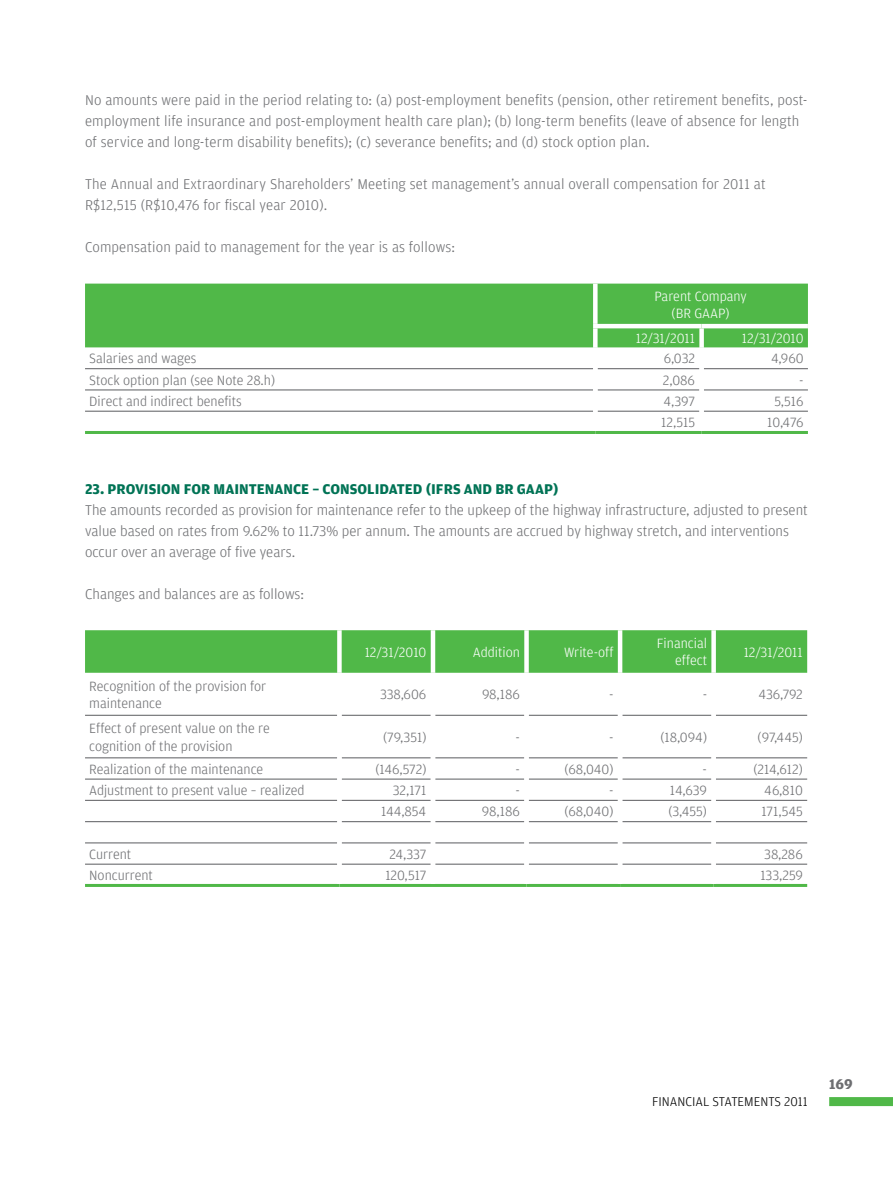
<style>
.page{position:relative;width:893px;height:1191px;background:#fff}
.page>*{position:absolute;margin:0;border:0;box-sizing:border-box;transform-origin:0 0}
.t1{font:300 15px/21px "Amplitude";letter-spacing:.01em;color:#6d6e71}
.t2{font:700 15px "Amplitude";color:#007355}
.t3{font:700 15px "Amplitude";color:#6d6e71}
.t4{font:300 14.25px/17.1px "Amplitude";color:#6d6e71}
.t5{font:300 14.25px/17.1px "Amplitude";color:#fff;text-align:center}
.t6{font:300 13.5px "Amplitude";color:#000}
</style>
<div class="page">
<div style="left:829px;top:1097px;width:64px;height:9px;background:#50b848"></div>
<div style="left:85px;top:284px;width:723px;height:63px;background:#50b848"></div>
<div style="left:593px;top:284px;width:5px;height:40px;background:#fff"></div>
<div style="left:593px;top:328px;width:5px;height:19px;background:#fff"></div>
<div style="left:699px;top:328px;width:5px;height:19px;background:#fff"></div>
<hr style="left:593px;top:324px;width:109px;height:4px;background:#fff">
<hr style="left:702px;top:324px;width:106px;height:4px;background:#fff">
<hr style="left:85px;top:431px;width:510px;height:3px;background:#50b848">
<hr style="left:595px;top:431px;width:107px;height:3px;background:#50b848">
<hr style="left:702px;top:431px;width:106px;height:3px;background:#50b848">
<hr style="left:85px;top:368px;width:508px;height:1px;background:#6d6e71">
<hr style="left:598px;top:368px;width:101px;height:1px;background:#6d6e71">
<hr style="left:704px;top:368px;width:104px;height:1px;background:#6d6e71">
<hr style="left:85px;top:389px;width:508px;height:1px;background:#6d6e71">
<hr style="left:598px;top:389px;width:101px;height:1px;background:#6d6e71">
<hr style="left:704px;top:389px;width:104px;height:1px;background:#6d6e71">
<hr style="left:85px;top:410px;width:508px;height:2px;background:#6d6e71">
<hr style="left:598px;top:410px;width:101px;height:2px;background:#6d6e71">
<hr style="left:704px;top:410px;width:104px;height:2px;background:#6d6e71">
<div style="left:85px;top:630px;width:722px;height:43px;background:#50b848"></div>
<hr style="left:85px;top:884px;width:254px;height:3px;background:#50b848">
<hr style="left:339px;top:884px;width:94px;height:3px;background:#50b848">
<hr style="left:433px;top:884px;width:93px;height:3px;background:#50b848">
<hr style="left:526px;top:884px;width:94px;height:3px;background:#50b848">
<hr style="left:620px;top:884px;width:94px;height:3px;background:#50b848">
<hr style="left:714px;top:884px;width:93px;height:3px;background:#50b848">
<hr style="left:85px;top:714px;width:252px;height:2px;background:#6d6e71">
<hr style="left:342px;top:714px;width:89px;height:2px;background:#6d6e71">
<hr style="left:435px;top:714px;width:89px;height:2px;background:#6d6e71">
<hr style="left:529px;top:714px;width:89px;height:2px;background:#6d6e71">
<hr style="left:622px;top:714px;width:89px;height:2px;background:#6d6e71">
<hr style="left:716px;top:714px;width:91px;height:2px;background:#6d6e71">
<hr style="left:85px;top:757px;width:252px;height:1px;background:#6d6e71">
<hr style="left:342px;top:757px;width:89px;height:1px;background:#6d6e71">
<hr style="left:435px;top:757px;width:89px;height:1px;background:#6d6e71">
<hr style="left:529px;top:757px;width:89px;height:1px;background:#6d6e71">
<hr style="left:622px;top:757px;width:89px;height:1px;background:#6d6e71">
<hr style="left:716px;top:757px;width:91px;height:1px;background:#6d6e71">
<hr style="left:85px;top:778px;width:252px;height:1px;background:#6d6e71">
<hr style="left:342px;top:778px;width:89px;height:1px;background:#6d6e71">
<hr style="left:435px;top:778px;width:89px;height:1px;background:#6d6e71">
<hr style="left:529px;top:778px;width:89px;height:1px;background:#6d6e71">
<hr style="left:622px;top:778px;width:89px;height:1px;background:#6d6e71">
<hr style="left:716px;top:778px;width:91px;height:1px;background:#6d6e71">
<hr style="left:85px;top:800px;width:252px;height:1px;background:#6d6e71">
<hr style="left:342px;top:800px;width:89px;height:1px;background:#6d6e71">
<hr style="left:435px;top:800px;width:89px;height:1px;background:#6d6e71">
<hr style="left:529px;top:800px;width:89px;height:1px;background:#6d6e71">
<hr style="left:622px;top:800px;width:89px;height:1px;background:#6d6e71">
<hr style="left:716px;top:800px;width:91px;height:1px;background:#6d6e71">
<hr style="left:85px;top:821px;width:252px;height:1px;background:#6d6e71">
<hr style="left:342px;top:821px;width:89px;height:1px;background:#6d6e71">
<hr style="left:435px;top:821px;width:89px;height:1px;background:#6d6e71">
<hr style="left:529px;top:821px;width:89px;height:1px;background:#6d6e71">
<hr style="left:622px;top:821px;width:89px;height:1px;background:#6d6e71">
<hr style="left:716px;top:821px;width:91px;height:1px;background:#6d6e71">
<hr style="left:85px;top:842px;width:252px;height:1px;background:#6d6e71">
<hr style="left:342px;top:842px;width:89px;height:1px;background:#6d6e71">
<hr style="left:435px;top:842px;width:89px;height:1px;background:#6d6e71">
<hr style="left:529px;top:842px;width:89px;height:1px;background:#6d6e71">
<hr style="left:622px;top:842px;width:89px;height:1px;background:#6d6e71">
<hr style="left:716px;top:842px;width:91px;height:1px;background:#6d6e71">
<hr style="left:85px;top:863px;width:252px;height:1px;background:#6d6e71">
<hr style="left:342px;top:863px;width:89px;height:1px;background:#6d6e71">
<hr style="left:435px;top:863px;width:89px;height:1px;background:#6d6e71">
<hr style="left:529px;top:863px;width:89px;height:1px;background:#6d6e71">
<hr style="left:622px;top:863px;width:89px;height:1px;background:#6d6e71">
<hr style="left:716px;top:863px;width:91px;height:1px;background:#6d6e71">
<div style="left:337px;top:630px;width:5px;height:43px;background:#fff"></div>
<hr style="left:431px;top:630px;width:4px;height:43px;background:#fff">
<div style="left:524px;top:630px;width:5px;height:43px;background:#fff"></div>
<hr style="left:618px;top:630px;width:4px;height:43px;background:#fff">
<div style="left:711px;top:630px;width:5px;height:43px;background:#fff"></div>
<p class="t1" style="left:85px;top:90px;width:724px">N o amounts were paid in the period relating to: (a) post-employment benefits (pension, other retirement benefits, post&shy;employment life insurance and post-employment health care plan); (b) long-term benefits (leave of absence for length of service and long-term disability benefits); (c) severance benefits; and (d) stock option plan.</p>
<p class="t1" style="left:85px;top:174px;width:682px">The Annual and Extraordinary Shareholders’ Meeting set management’s annual overall compensation for 2011 at<br>R$12,515 (R$10,476 for fiscal year 2010).</p>
<p class="t1" style="left:85px;top:237px;width:372px">Compensation paid to management for the year is as follows:</p>
<p class="t5" style="left:654px;top:287px;width:94px">Parent Company (BR GAAP)</p>
<p class="t5" style="left:636px;top:330px;width:61px">12/31/2011</p>
<p class="t5" style="left:742px;top:330px;width:63px">12/31/2010</p>
<p class="t4" style="left:89px;top:350px;width:109px">Salaries and wages</p>
<p class="t4" style="left:664px;top:350px;width:33px">6,032</p>
<p class="t4" style="left:771px;top:350px;width:34px">4,960</p>
<p class="t4" style="left:89px;top:371px;width:187px">Stock option plan (see N ote 28.h)</p>
<p class="t4" style="left:663px;top:371px;width:34px">2,086</p>
<p class="t4" style="left:799px;top:371px;width:6px">-</p>
<p class="t4" style="left:89px;top:393px;width:154px">Direct and indirect benefits</p>
<p class="t4" style="left:664px;top:393px;width:33px">4,397</p>
<p class="t4" style="left:774px;top:393px;width:31px">5,516</p>
<p class="t4" style="left:661px;top:413px;width:35px">12,515</p>
<p class="t4" style="left:767px;top:413px;width:38px">10,476</p>
<p class="t2" style="left:85px;top:480px;width:190px">23. PROVISION FOR MAINTENANC</p>
<p class="t2" style="left:301px;top:480px;width:31px">E – CONSOL</p>
<p class="t2" style="left:375px;top:480px;width:100px">IDATED (IFRS AND</p>
<p class="t2" style="left:495px;top:480px;width:65px">BR GAAP)</p>
<p class="t1" style="left:85px;top:499px;width:724px">The amounts recorded as provision for maintenance refer to the upkeep of the highway infrastructure, adjusted to present value based on rates from 9.62% to 11.73% per annum. The amounts are accrued by highway stretch, and interventions occur over an average of five years.</p>
<p class="t1" style="left:85px;top:583px;width:221px">Changes and balances are as follows:</p>
<p class="t5" style="left:365px;top:644px;width:63px">12/31/2010</p>
<p class="t5" style="left:473px;top:644px;width:49px">Addition</p>
<p class="t5" style="left:564px;top:644px;width:51px">Write-off</p>
<p class="t5" style="left:657px;top:635px;width:52px;text-align:right">Financial effect</p>
<p class="t5" style="left:744px;top:644px;width:61px">12/31/2011</p>
<p class="t4" style="left:89px;top:677px;width:179px">Recognition of the provision for maintenance</p>
<p class="t4" style="left:380px;top:686px;width:48px">338,606</p>
<p class="t4" style="left:482px;top:686px;width:39px">98,186</p>
<p class="t4" style="left:609px;top:686px;width:6px">-</p>
<p class="t4" style="left:703px;top:686px;width:6px">-</p>
<p class="t4" style="left:759px;top:686px;width:46px">436,792</p>
<p class="t4" style="left:89px;top:720px;width:182px">Effect of present value on the re cognition of the provision</p>
<p class="t4" style="left:383px;top:729px;width:45px">(79,351)</p>
<p class="t4" style="left:516px;top:729px;width:6px">-</p>
<p class="t4" style="left:609px;top:729px;width:6px">-</p>
<p class="t4" style="left:660px;top:729px;width:48px">(18,094)</p>
<p class="t4" style="left:758px;top:729px;width:47px">(97,445)</p>
<p class="t4" style="left:89px;top:760px;width:176px">Realization of the maintenance</p>
<p class="t4" style="left:375px;top:760px;width:53px">(146,572)</p>
<p class="t4" style="left:515px;top:760px;width:6px">-</p>
<p class="t4" style="left:564px;top:760px;width:51px">(68,040)</p>
<p class="t4" style="left:703px;top:760px;width:6px">-</p>
<p class="t4" style="left:753px;top:760px;width:51px">(214,612)</p>
<p class="t4" style="left:89px;top:782px;width:217px">Adjustment to present value – realized</p>
<p class="t4" style="left:393px;top:782px;width:35px">32,171</p>
<p class="t4" style="left:515px;top:782px;width:6px">-</p>
<p class="t4" style="left:609px;top:782px;width:6px">-</p>
<p class="t4" style="left:670px;top:782px;width:39px">14,639</p>
<p class="t4" style="left:764px;top:782px;width:40px">46,810</p>
<p class="t4" style="left:381px;top:803px;width:47px">144,854</p>
<p class="t4" style="left:482px;top:803px;width:39px">98,186</p>
<p class="t4" style="left:564px;top:803px;width:51px">(68,040)</p>
<p class="t4" style="left:668px;top:803px;width:40px">(3,455)</p>
<p class="t4" style="left:761px;top:803px;width:43px">171,545</p>
<p class="t4" style="left:89px;top:845px;width:44px">Current</p>
<p class="t4" style="left:389px;top:845px;width:38px">24,337</p>
<p class="t4" style="left:764px;top:845px;width:40px">38,286</p>
<p class="t4" style="left:89px;top:866px;width:65px">Noncurrent</p>
<p class="t4" style="left:385px;top:866px;width:43px">120,517</p>
<p class="t4" style="left:760px;top:866px;width:44px">133,259</p>
<p class="t6" style="left:652px;top:1093px;width:157px">Financial Statements 2011</p>
<p class="t3" style="left:829px;top:1075px;width:25px">169</p>
</div>
